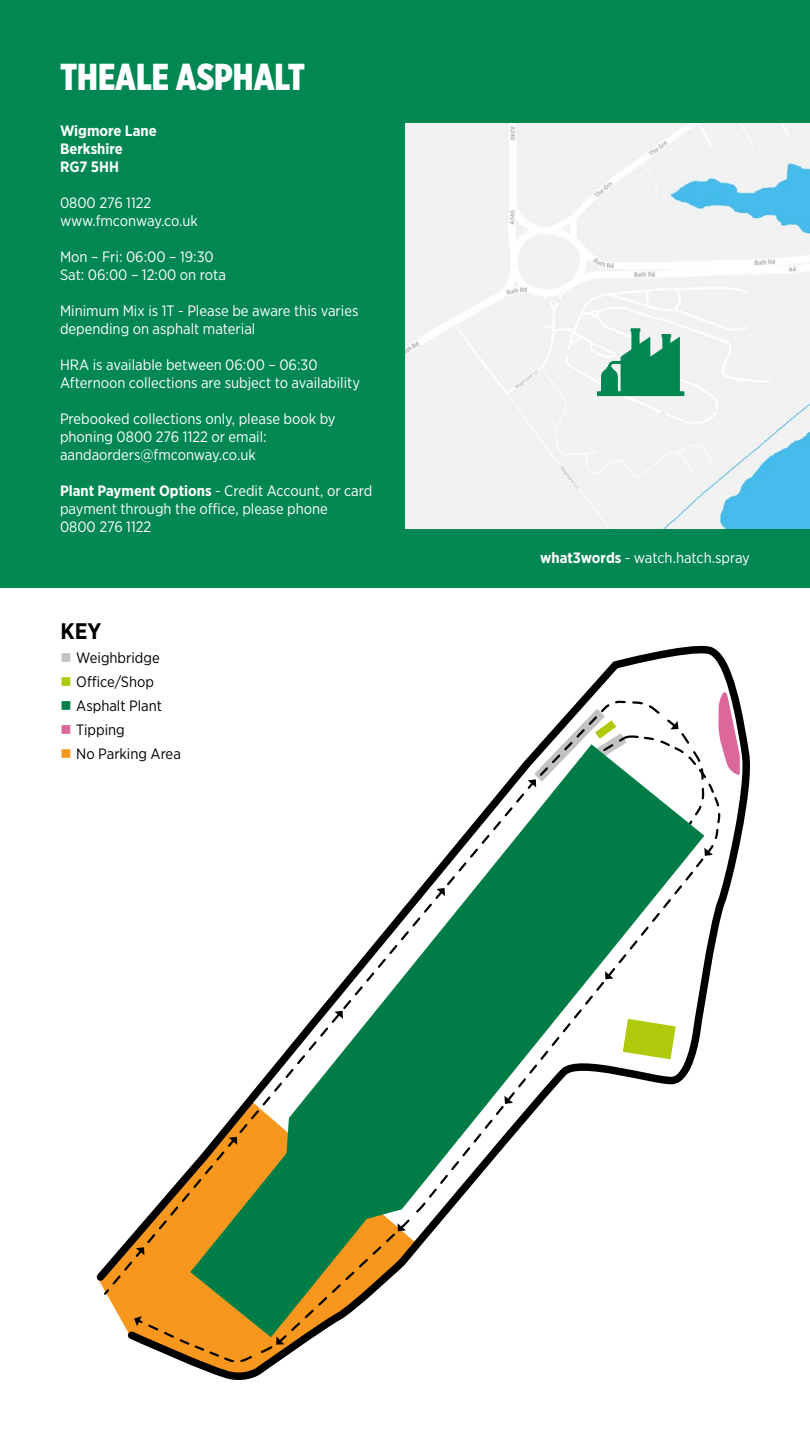
<style>
.page{position:relative;width:810px;height:1440px;background:#fff}
.page>*{position:absolute;margin:0;border:0;box-sizing:border-box;transform-origin:0 0}
.t1{font:900 37.5px "Gotham X Narrow";color:#fff}
.t2{font:700 22.5px "Gotham Narrow";color:#000}
.t3{font:15px/18px "Gotham Narrow";color:#fff}
.t4{font:15px "Gotham Narrow";color:#000}
.t5{font:700 15px/18px "Gotham Narrow";color:#fff}
.s1{font-weight:700}
.s2{color:#c2c2c2}
.s3{color:#afca0b}
.s4{color:#007e48}
.s5{color:#db679b}
.s6{color:#f8971d}
</style>
<div class="page">
<div style="left:0;top:0;width:810px;height:588px;background:#008752"></div>
<img style="left:405px;top:124px;width:405px;height:405px">
<svg style="left:597px;top:328px;width:87px;height:68px"></svg>
<svg style="left:96px;top:646px;width:654px;height:733px"></svg>
<svg style="left:280px;top:744px;width:424px;height:499px"></svg>
<svg style="left:190px;top:898px;width:384px;height:439px"></svg>
<svg style="left:718px;top:691px;width:22px;height:84px"></svg>
<svg style="left:229px;top:1137px;width:8px;height:8px"></svg>
<svg style="left:136px;top:1247px;width:9px;height:8px"></svg>
<svg style="left:335px;top:1011px;width:8px;height:8px"></svg>
<svg style="left:437px;top:888px;width:8px;height:8px"></svg>
<svg style="left:528px;top:709px;width:99px;height:94px"></svg>
<svg style="left:670px;top:721px;width:9px;height:9px"></svg>
<svg style="left:691px;top:848px;width:22px;height:25px"></svg>
<svg style="left:605px;top:971px;width:9px;height:9px"></svg>
<svg style="left:504px;top:1096px;width:9px;height:8px"></svg>
<svg style="left:276px;top:1223px;width:130px;height:122px"></svg>
<h1 class="t1" style="left:60px;top:53px;width:247px">THEALE ASPHALT</h1>
<p class="t5" style="left:60px;top:121px;width:98px">Wigmore Lane<br>Berkshire<br>RG7 5HH</p>
<p class="t3" style="left:60px;top:193px;width:139px">0800 276 1122 www.fmconway.co.uk</p>
<p class="t3" style="left:60px;top:247px;width:167px">Mon – Fri: 06:00 – 19:30<br>Sat: 06:00 – 12:00 on rota</p>
<p class="t3" style="left:60px;top:301px;width:300px">Minimum Mix is 1T - Please be aware this varies depending on asphalt material</p>
<p class="t3" style="left:60px;top:355px;width:302px">HRA is available between 06:00 – 06:30<br>Afternoon collections are subject to availability</p>
<p class="t3" style="left:60px;top:409px;width:277px">Prebooked collections only, please book by phoning 0800 276 1122 or email: aandaorders@fmconway.co.uk</p>
<p class="t3" style="left:60px;top:481px;width:314px"><span class="s1">Plant Payment Options</span> - Credit Account, or card payment through the office, please phone<br>0800 276 1122</p>
<h2 class="t2" style="left:61px;top:617px;width:42px">KEY</h2>
<p class="t4" style="left:61px;top:649px;width:101px"><span class="s2">■</span> Weighbridge</p>
<p class="t4" style="left:61px;top:673px;width:95px"><span class="s3">■</span> Office/Shop</p>
<p class="t4" style="left:61px;top:697px;width:103px"><span class="s4">■</span> Asphalt Plant</p>
<p class="t4" style="left:61px;top:721px;width:66px"><span class="s5">■</span> Tipping</p>
<p class="t4" style="left:61px;top:745px;width:122px"><span class="s6">■</span> No Parking Area</p>
<p class="t3" style="left:540px;top:549px;width:211px"><span class="s1">what3words</span> - watch.hatch.spray</p>
</div>
